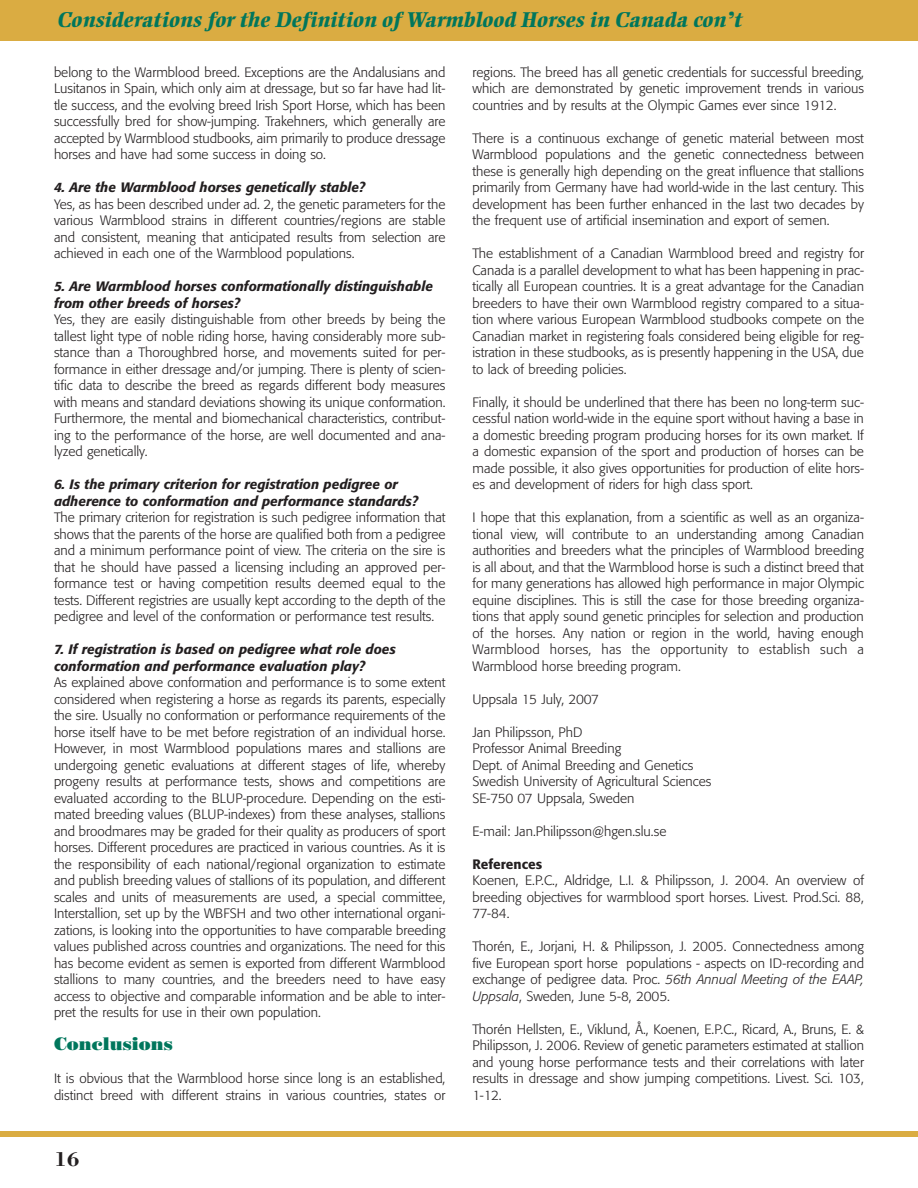
<style>
.page{position:relative;width:918px;height:1188px;background:#fff}
.page>*{position:absolute;margin:0;border:0;box-sizing:border-box;transform-origin:0 0}
.t1{font:italic 800 21px "Ellington";color:#00765c}
.t2{font:700 21px "Bodoni";color:#231f20}
.t3{font:18px "Bodoni Poster";color:#00765c}
.t4{font:300 13.5px/16.5px "Formata";color:#231f20;text-align:justify}
.t5{font:italic 500 13.5px/16.5px "Formata";color:#231f20}
.t6{font:500 13.5px "Formata";color:#231f20}
.s1{font-style:italic}
</style>
<div class="page">
<div style="left:0;top:1131px;width:918px;height:6px;background:#daac42"></div>
<div style="left:0;top:0;width:918px;height:40px;background:#daac42"></div>
<h1 class="t1" style="left:56px;top:12px;width:686px">Considerations for the Definition of Warmblood Horses in Canada con’t</h1>
<p class="t4" style="left:54px;top:65px;width:393px">belong to the Warmblood breed. Exceptions are the Andalusians and Lusitanos in Spain, which only aim at dressage, but so far have had lit&shy;tle success, and the evolving breed Irish Sport Horse, which has been successfully bred for show-jumping. Trakehners, which generally are accepted by Warmblood studbooks, aim primarily to produce dressage horses and have had some success in doing so.</p>
<p class="t5" style="left:54px;top:180px;width:313px">4. Are the Warmblood horses genetically stable?</p>
<p class="t4" style="left:54px;top:197px;width:393px">Yes, as has been described under ad. 2, the genetic parameters for the various Warmblood strains in different countries/regions are stable and consistent, meaning that anticipated results from selection are achieved in each one of the Warmblood populations.</p>
<p class="t5" style="left:54px;top:279px;width:380px">5. Are Warmblood horses conformationally distinguishable from other breeds of horses?</p>
<p class="t4" style="left:54px;top:312px;width:393px">Yes, they are easily distinguishable from other breeds by being the tallest light type of noble riding horse, having considerably more sub&shy;stance than a Thoroughbred horse, and movements suited for per&shy;formance in either dressage and/or jumping. There is plenty of scien&shy;tific data to describe the breed as regards different body measures with means and standard deviations showing its unique conformation.<br>Furthermore, the mental and biomechanical characteristics, contribut&shy;ing to the performance of the horse, are well documented and ana&shy;lyzed genetically.</p>
<p class="t5" style="left:54px;top:477px;width:366px">6. Is the primary criterion for registration pedigree or adherence to conformation and performance standards?</p>
<p class="t4" style="left:54px;top:510px;width:393px">The primary criterion for registration is such pedigree information that shows that the parents of the horse are qualified both from a pedigree and a minimum performance point of view. The criteria on the sire is that he should have passed a licensing including an approved per&shy;formance test or having competition results deemed equal to the tests. Different registries are usually kept according to the depth of the pedigree and level of the conformation or performance test results.</p>
<p class="t5" style="left:54px;top:642px;width:344px">7. If registration is based on pedigree what role does conformation and performance evaluation play?</p>
<p class="t4" style="left:54px;top:675px;width:393px">As explained above conformation and performance is to some extent considered when registering a horse as regards its parents, especially the sire. Usually no conformation or performance requirements of the horse itself have to be met before registration of an individual horse.<br>However, in most Warmblood populations mares and stallions are undergoing genetic evaluations at different stages of life, whereby progeny results at performance tests, shows and competitions are evaluated according to the BLUP-procedure. Depending on the esti&shy;mated breeding values (BLUP-indexes) from these analyses, stallions and broodmares may be graded for their quality as producers of sport horses. Different procedures are practiced in various countries. As it is the responsibility of each national/regional organization to estimate and publish breeding values of stallions of its population, and different scales and units of measurements are used, a special committee, Interstallion, set up by the WBFSH and two other international organi&shy;zations, is looking into the opportunities to have comparable breeding values published across countries and organizations. The need for this has become evident as semen is exported from different Warmblood stallions to many countries, and the breeders need to have easy access to objective and comparable information and be able to inter&shy;pret the results for use in their own population.</p>
<h2 class="t3" style="left:54px;top:1037px;width:120px">Conclusions</h2>
<p class="t4" style="left:54px;top:1071px;width:393px">It is obvious that the Warmblood horse since long is an established, distinct breed with different strains in various countries, states or</p>
<h1 class="t2" style="left:54px;top:1152px;width:27px">16</h1>
<p class="t4" style="left:472px;top:65px;width:393px">regions. The breed has all genetic credentials for successful breeding, which are demonstrated by genetic improvement trends in various countries and by results at the Olympic Games ever since 1912.</p>
<p class="t4" style="left:472px;top:131px;width:393px">There is a continuous exchange of genetic material between most Warmblood populations and the genetic connectedness between these is generally high depending on the great influence that stallions primarily from Germany have had world-wide in the last century. This development has been further enhanced in the last two decades by the frequent use of artificial insemination and export of semen.</p>
<p class="t4" style="left:472px;top:246px;width:393px">The establishment of a Canadian Warmblood breed and registry for Canada is a parallel development to what has been happening in prac&shy;tically all European countries. It is a great advantage for the Canadian breeders to have their own Warmblood registry compared to a situa&shy;tion where various European Warmblood studbooks compete on the Canadian market in registering foals considered being eligible for reg&shy;istration in these studbooks, as is presently happening in the USA, due to lack of breeding policies.</p>
<p class="t4" style="left:472px;top:395px;width:393px">Finally, it should be underlined that there has been no long-term suc&shy;cessful nation world-wide in the equine sport without having a base in a domestic breeding program producing horses for its own market. If a domestic expansion of the sport and production of horses can be made possible, it also gives opportunities for production of elite hors&shy;es and development of riders for high class sport.</p>
<p class="t4" style="left:472px;top:510px;width:393px">I hope that this explanation, from a scientific as well as an organiza&shy;tional view, will contribute to an understanding among Canadian authorities and breeders what the principles of Warmblood breeding is all about, and that the Warmblood horse is such a distinct breed that for many generations has allowed high performance in major Olympic equine disciplines. This is still the case for those breeding organiza&shy;tions that apply sound genetic principles for selection and production of the horses. Any nation or region in the world, having enough Warmblood horses, has the opportunity to establish such a Warmblood horse breeding program.</p>
<p class="t4" style="left:472px;top:692px;width:128px">Uppsala 15 July, 2007</p>
<p class="t4" style="left:472px;top:725px;width:240px;text-align:left">Jan Philipsson, PhD<br>Professor Animal Breeding<br>Dept. of Animal Breeding and Genetics<br>Swedish University of Agricultural Sciences<br>SE-750 07 Uppsala, Sweden</p>
<p class="t4" style="left:472px;top:824px;width:195px">E-mail: Jan.Philipsson@hgen.slu.se</p>
<p class="t6" style="left:472px;top:858px;width:71px">References</p>
<p class="t4" style="left:472px;top:873px;width:393px">Koenen, E.P.C., Aldridge, L.I. &amp; Philipsson, J. 2004. An overview of breeding objectives for warmblood sport horses. Livest. Prod.Sci. 88, 77-84.</p>
<p class="t4" style="left:472px;top:939px;width:393px">Thorén, E., Jorjani, H. &amp; Philipsson, J. 2005. Connectedness among five European sport horse populations - aspects on ID-recording and exchange of pedigree data. Proc. <span class="s1">56th Annual Meeting of the EAAP, Uppsala</span>, Sweden, June 5-8, 2005.</p>
<p class="t4" style="left:473px;top:1022px;width:393px">Thorén Hellsten, E., Viklund, Å., Koenen, E.P.C., Ricard, A., Bruns, E. &amp; Philipsson, J. 2006. Review of genetic parameters estimated at stallion and young horse performance tests and their correlations with later results in dressage and show jumping competitions. Livest. Sci. 103, 1-12.</p>
</div>
